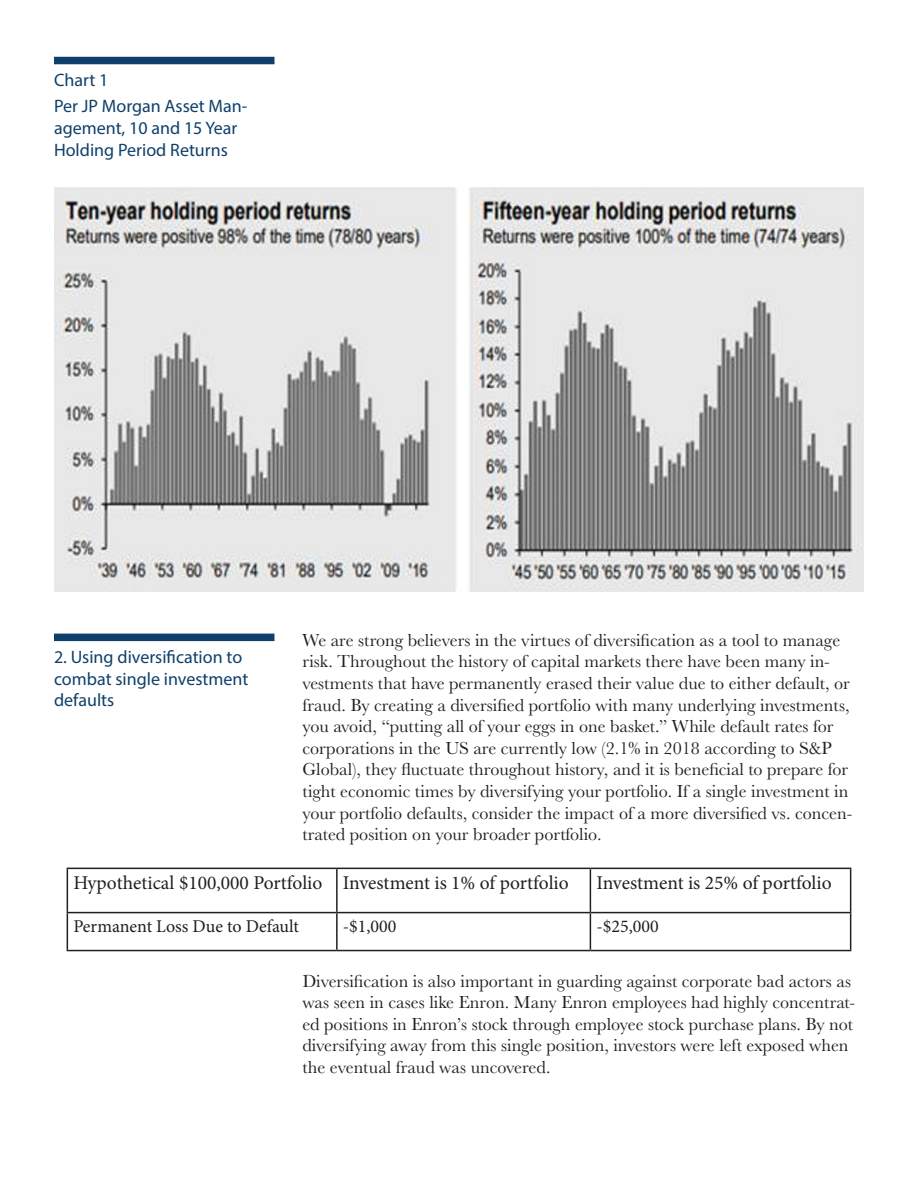
<style>
.page{position:relative;width:918px;height:1188px;background:#fff}
.page>*{position:absolute;margin:0;border:0;box-sizing:border-box;transform-origin:0 0}
.t1{font:19.5px "Minion Pro";color:#231f20}
.t2{font:18px/21.6px "Baskerville URW";color:#231f20}
.t3{font:18px/21.6px "Myriad Pro";color:#0f406b}
.t4{font:18px "Minion Pro";color:#231f20}
</style>
<div class="page">
<div style="left:54px;top:57px;width:220px;height:7px;background:#0f406b"></div>
<img style="left:54px;top:187px;width:810px;height:404px">
<div style="left:54px;top:634px;width:220px;height:7px;background:#0f406b"></div>
<hr style="left:67px;top:868px;width:270px;height:1px;background:#231f20">
<hr style="left:67px;top:869px;width:1px;height:43px;background:#231f20">
<hr style="left:337px;top:868px;width:253px;height:1px;background:#231f20">
<hr style="left:336px;top:869px;width:2px;height:43px;background:#231f20">
<hr style="left:590px;top:868px;width:261px;height:1px;background:#231f20">
<hr style="left:590px;top:869px;width:1px;height:43px;background:#231f20">
<hr style="left:850px;top:869px;width:1px;height:43px;background:#231f20">
<hr style="left:67px;top:912px;width:270px;height:1px;background:#231f20">
<hr style="left:67px;top:913px;width:1px;height:37px;background:#231f20">
<hr style="left:337px;top:912px;width:253px;height:1px;background:#231f20">
<hr style="left:336px;top:913px;width:2px;height:37px;background:#231f20">
<hr style="left:590px;top:912px;width:261px;height:1px;background:#231f20">
<hr style="left:590px;top:913px;width:1px;height:37px;background:#231f20">
<hr style="left:850px;top:913px;width:1px;height:37px;background:#231f20">
<hr style="left:67px;top:950px;width:270px;height:1px;background:#231f20">
<hr style="left:337px;top:950px;width:253px;height:1px;background:#231f20">
<hr style="left:590px;top:950px;width:261px;height:1px;background:#231f20">
<p class="t3" style="left:54px;top:68px;width:56px">Chart 1</p>
<p class="t3" style="left:54px;top:95px;width:195px">Per JP Morgan Asset Man&shy;agement, 10 and 15 Year<br>Holding Period Returns</p>
<p class="t3" style="left:54px;top:646px;width:196px">2. Using diversification to combat single investment defaults</p>
<p class="t2" style="left:302px;top:628px;width:551px">We are strong believers in the virtues of diversification as a tool to manage risk. Throughout the history of capital markets there have been many in&shy;vestments that have permanently erased their value due to either default, or fraud. By creating a diversified portfolio with many underlying investments, you avoid, “putting all of your eggs in one basket.” While default rates for corporations in the US are currently low (2.1% in 2018 according to S&amp;P Global), they fluctuate throughout history, and it is beneficial to prepare for tight economic times by diversifying your portfolio. If a single investment in your portfolio defaults, consider the impact of a more diversified vs. concen&shy;trated position on your broader portfolio.</p>
<p class="t1" style="left:73px;top:869px;width:251px">Hypothetical $100,000 Portfolio</p>
<p class="t1" style="left:343px;top:869px;width:227px">Investment is 1% of portfolio</p>
<p class="t1" style="left:596px;top:869px;width:237px">Investment is 25% of portfolio</p>
<p class="t4" style="left:73px;top:914px;width:227px">Permanent Loss Due to Default</p>
<p class="t4" style="left:343px;top:914px;width:55px">-$1,000</p>
<p class="t4" style="left:596px;top:914px;width:64px">-$25,000</p>
<p class="t2" style="left:302px;top:969px;width:554px">Diversification is also important in guarding against corporate bad actors as was seen in cases like Enron. Many Enron employees had highly concentrat&shy;ed positions in Enron’s stock through employee stock purchase plans. By not diversifying away from this single position, investors were left exposed when the eventual fraud was uncovered.</p>
</div>
